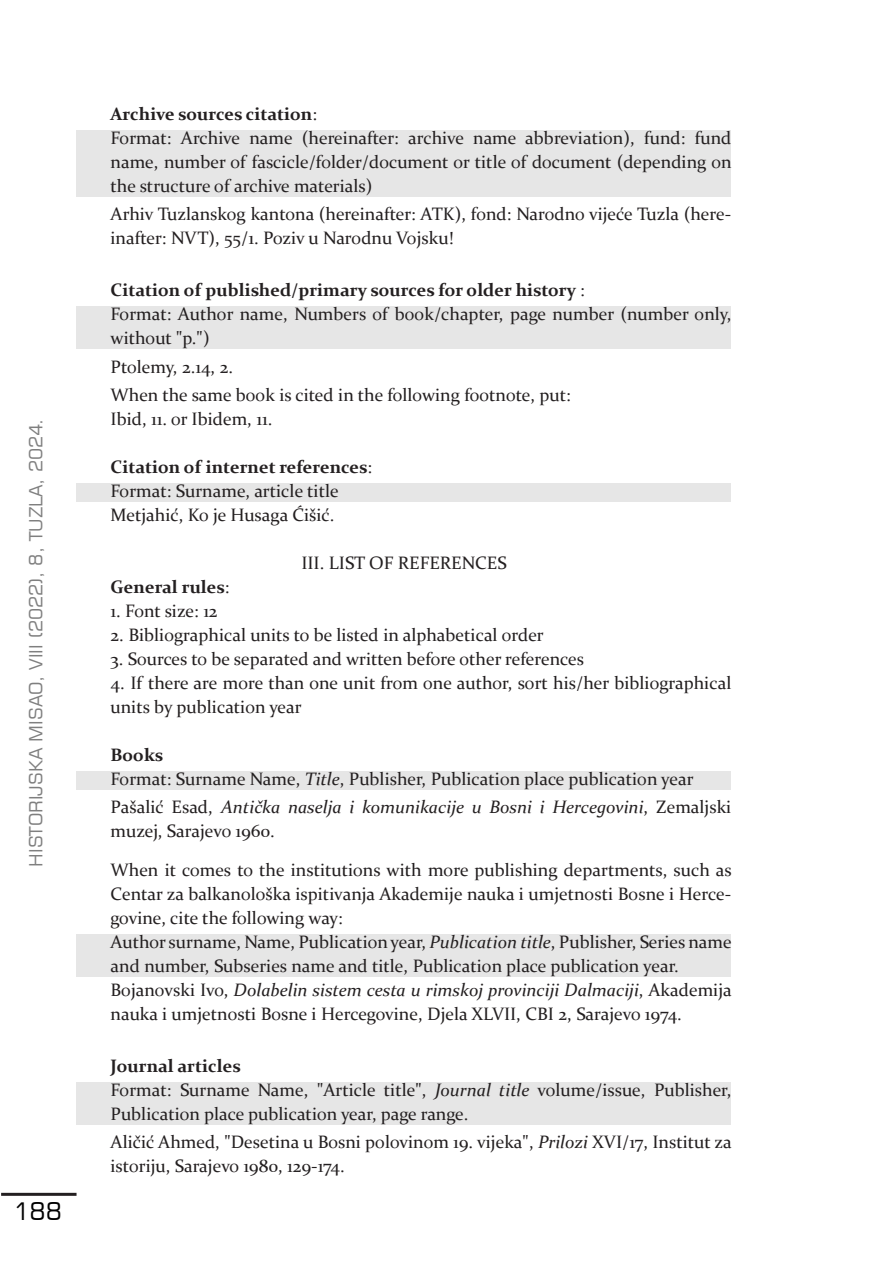
<style>
.page{position:relative;width:893px;height:1263px;background:#fff}
.page>*{position:absolute;margin:0;border:0;box-sizing:border-box;transform-origin:0 0}
.t1{font:24px "Square 721 BT";color:#000001}
.t2{font:18px/24px "Constantia";color:#231f20}
.t3{font:700 18px "Constantia";color:#231f20}
.t4{font:italic 18px/24px "Constantia";color:#231f20}
.t5{font:18px "Square 721 BT";color:#7f7f7f}
.s1{font-weight:400}
.s2{font-style:italic}
.s3{font-style:normal}
</style>
<div class="page">
<hr style="left:1px;top:1193px;width:76px;height:3px;background:#231f20">
<div style="left:77px;top:130px;width:654px;height:66px;background:#e6e6e6"></div>
<div style="left:77px;top:307px;width:654px;height:42px;background:#e6e6e6"></div>
<div style="left:77px;top:483px;width:654px;height:18px;background:#e6e6e6"></div>
<div style="left:77px;top:771px;width:654px;height:18px;background:#e6e6e6"></div>
<div style="left:77px;top:934px;width:654px;height:42px;background:#e6e6e6"></div>
<div style="left:77px;top:1082px;width:654px;height:42px;background:#e6e6e6"></div>
<p class="t5" style="left:25px;top:866px;width:450px;rotate:-90deg">HISTORIJSKA MISAO, VIII (2022), 8, TUZLA, 2024.</p>
<h1 class="t1" style="left:13px;top:1196px;width:50px">188</h1>
<p class="t3" style="left:111px;top:101px;width:208px">Archive sources citation<span class="s1">:</span></p>
<p class="t2" style="left:111px;top:125px;width:623px;text-align:justify">Format: Archive name (hereinafter: archive name abbreviation), fund: fund name, number of fascicle/folder/document or title of document (depending on the structure of archive materials)</p>
<p class="t2" style="left:111px;top:201px;width:622px">Arhiv Tuzlanskog kantona (hereinafter: ATK), fond: Narodno vijeće Tuzla (here&shy;inafter: NVT), 55/1. Poziv u Narodnu Vojsku!</p>
<p class="t3" style="left:111px;top:278px;width:476px">Citation of published/primary sources for older history <span class="s1">:</span></p>
<p class="t2" style="left:111px;top:301px;width:622px">Format: Author name, Numbers of book/chapter, page number (number only, without "p.")</p>
<p class="t2" style="left:111px;top:354px;width:124px">Ptolemy, 2.14, 2.</p>
<p class="t2" style="left:111px;top:382px;width:462px">When the same book is cited in the following footnote, put:</p>
<p class="t2" style="left:111px;top:406px;width:163px">Ibid, 11. or Ibidem, 11.</p>
<p class="t3" style="left:111px;top:454px;width:263px">Citation of internet references<span class="s1">:</span></p>
<p class="t2" style="left:111px;top:478px;width:230px">Format: Surname, article title</p>
<p class="t2" style="left:111px;top:502px;width:225px">Metjahić, Ko je Husaga Ćišić.</p>
<p class="t2" style="left:301px;top:550px;width:207px">III. LIST OF REFERENCES</p>
<p class="t3" style="left:111px;top:574px;width:120px">General rules<span class="s1">:</span></p>
<p class="t2" style="left:111px;top:598px;width:109px">1. Font size: 12</p>
<p class="t2" style="left:111px;top:622px;width:435px">2. Bibliographical units to be listed in alphabetical order</p>
<p class="t2" style="left:111px;top:646px;width:475px">3. Sources to be separated and written before other references</p>
<p class="t2" style="left:111px;top:670px;width:622px">4. If there are more than one unit from one author, sort his/her bibliographical units by publication year</p>
<p class="t3" style="left:111px;top:742px;width:54px">Books</p>
<p class="t2" style="left:111px;top:766px;width:584px">Format: Surname Name, <span class="s2">Title</span>, Publisher, Publication place publication year</p>
<p class="t4" style="left:111px;top:794px;width:622px"><span class="s3">Pašalić Esad,</span> Antička naselja i komunikacije u Bosni i Hercegovini<span class="s3">, Zemaljski muzej, Sarajevo 1960.</span></p>
<p class="t2" style="left:111px;top:857px;width:623px;text-align:justify">When it comes to the institutions with more publishing departments, such as Centar za balkanološka ispitivanja Akademije nauka i umjetnosti Bosne i Herce&shy;govine, cite the following way:</p>
<p class="t2" style="left:111px;top:929px;width:623px">Author surname, Name, Publication year, <span class="s2">Publication title</span>, Publisher, Series name and number, Subseries name and title, Publication place publication year.</p>
<p class="t2" style="left:111px;top:977px;width:623px">Bojanovski Ivo, <span class="s2">Dolabelin sistem cesta u rimskoj provinciji Dalmaciji</span>, Akademija nauka i umjetnosti Bosne i Hercegovine, Djela XLVII, CBI 2, Sarajevo 1974.</p>
<p class="t3" style="left:111px;top:1053px;width:132px">Journal articles</p>
<p class="t2" style="left:111px;top:1077px;width:622px">Format: Surname Name, "Article title", <span class="s2">Journal title</span> volume/issue, Publisher,<br>Publication place publication year, page range.</p>
<p class="t2" style="left:111px;top:1129px;width:623px">Aličić Ahmed, "Desetina u Bosni polovinom 19. vijeka", <span class="s2">Prilozi</span> XVI/17, Institut za istoriju, Sarajevo 1980, 129-174.</p>
</div>
